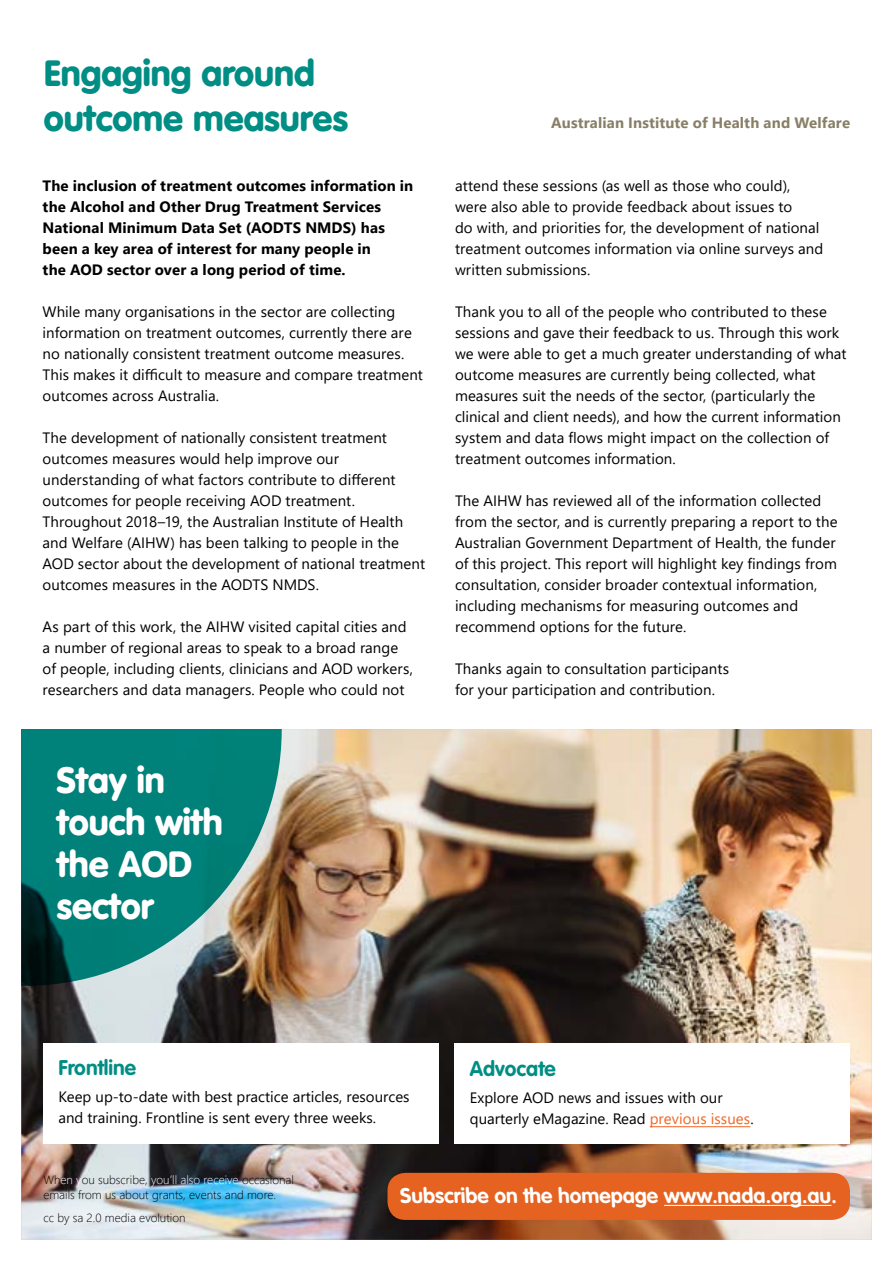
<style>
.page{position:relative;width:893px;height:1263px;background:#fff}
.page>*{position:absolute;margin:0;border:0;box-sizing:border-box;transform-origin:0 0}
.t1{font:900 36px/45px "VAG Rounded Std";color:#008e84}
.t2{font:900 36px/42px "VAG Rounded Std";color:#fff}
.t3{font:700 21px "VAG Rounded Std";color:#fff}
.t4{font:700 21px "VAG Rounded Std";color:#008e84}
.t5{font:15px/21px "Segoe UI";letter-spacing:.005em;color:#000}
.t6{font:700 15px/21px "Segoe UI";letter-spacing:.01em;color:#000}
.t7{font:700 15px "Segoe UI";letter-spacing:.01em;color:#897f67}
.t8{font:300 12px/15px "Segoe UI";color:#000}
.s1{color:#f26522}
.s2{color:#fff}
</style>
<div class="page">
<img style="left:21px;top:729px;width:851px;height:511px">
<svg style="left:22px;top:729px;width:260px;height:257px;background:#217f76"></svg>
<div style="left:387px;top:1173px;width:463px;height:47px;background:#e56220;border-radius:18px"></div>
<hr style="left:664px;top:1205px;width:167px;height:1px;background:#fff">
<div style="left:455px;top:1043px;width:395px;height:101px;background:#fff"></div>
<hr style="left:650px;top:1126px;width:100px;height:1px;background:#f26522">
<div style="left:43px;top:1043px;width:395px;height:101px;background:#fff"></div>
<h1 class="t1" style="left:44px;top:52px;width:306px">Engaging around outcome measures</h1>
<p class="t6" style="left:43px;top:174px;width:372px">The inclusion of treatment outcomes information in the Alcohol and Other Drug Treatment Services National Minimum Data Set (AODTS NMDS) has been a key area of interest for many people in<br>the AOD sector over a long period of time.</p>
<p class="t5" style="left:43px;top:300px;width:382px">While many organisations in the sector are collecting information on treatment outcomes, currently there are no nationally consistent treatment outcome measures.<br>This makes it difficult to measure and compare treatment outcomes across Australia.</p>
<p class="t5" style="left:43px;top:426px;width:384px">The development of nationally consistent treatment outcomes measures would help improve our understanding of what factors contribute to different outcomes for people receiving AOD treatment.<br>Throughout 2018–19, the Australian Institute of Health and Welfare (AIHW) has been talking to people in the AOD sector about the development of national treatment outcomes measures in the AODTS NMDS.</p>
<p class="t5" style="left:43px;top:615px;width:372px">As part of this work, the AIHW visited capital cities and a number of regional areas to speak to a broad range of people, including clients, clinicians and AOD workers, researchers and data managers. People who could not</p>
<h1 class="t2" style="left:57px;top:760px;width:168px">Stay in touch with the AOD sector</h1>
<p class="t7" style="left:551px;top:109px;width:300px">Australian Institute of Health and Welfare</p>
<p class="t5" style="left:455px;top:174px;width:370px">attend these sessions (as well as those who could), were also able to provide feedback about issues to<br>do with, and priorities for, the development of national treatment outcomes information via online surveys and written submissions.</p>
<p class="t5" style="left:455px;top:300px;width:393px">Thank you to all of the people who contributed to these sessions and gave their feedback to us. Through this work we were able to get a much greater understanding of what outcome measures are currently being collected, what measures suit the needs of the sector, (particularly the clinical and client needs), and how the current information system and data flows might impact on the collection of treatment outcomes information.</p>
<p class="t5" style="left:455px;top:489px;width:384px">The AIHW has reviewed all of the information collected from the sector, and is currently preparing a report to the Australian Government Department of Health, the funder of this project. This report will highlight key findings from consultation, consider broader contextual information, including mechanisms for measuring outcomes and recommend options for the future.</p>
<p class="t5" style="left:455px;top:657px;width:276px">Thanks again to consultation participants for your participation and contribution.</p>
<h2 class="t4" style="left:58px;top:1055px;width:79px">Frontline</h2>
<p class="t5" style="left:58px;top:1085px;width:353px">Keep up-to-date with best practice articles, resources and training. Frontline is sent every three weeks.</p>
<h2 class="t4" style="left:470px;top:1056px;width:87px">Advocate</h2>
<p class="t5" style="left:470px;top:1085px;width:285px">Explore AOD news and issues with our quarterly eMagazine. Read <span class="s1">previous issues</span>.</p>
<p class="t8" style="left:43px;top:1171px;width:252px">Wh<span class="s2">en y</span>ou subscribe, <span class="s2">you’ll also receive</span> occasional emails from us about grants, events and more.</p>
<p class="t8" style="left:43px;top:1209px;width:144px">cc by sa 2.0 media evolution</p>
<h2 class="t3" style="left:400px;top:1183px;width:440px">Subscribe on the homepage www.nada.org.au.</h2>
</div>
